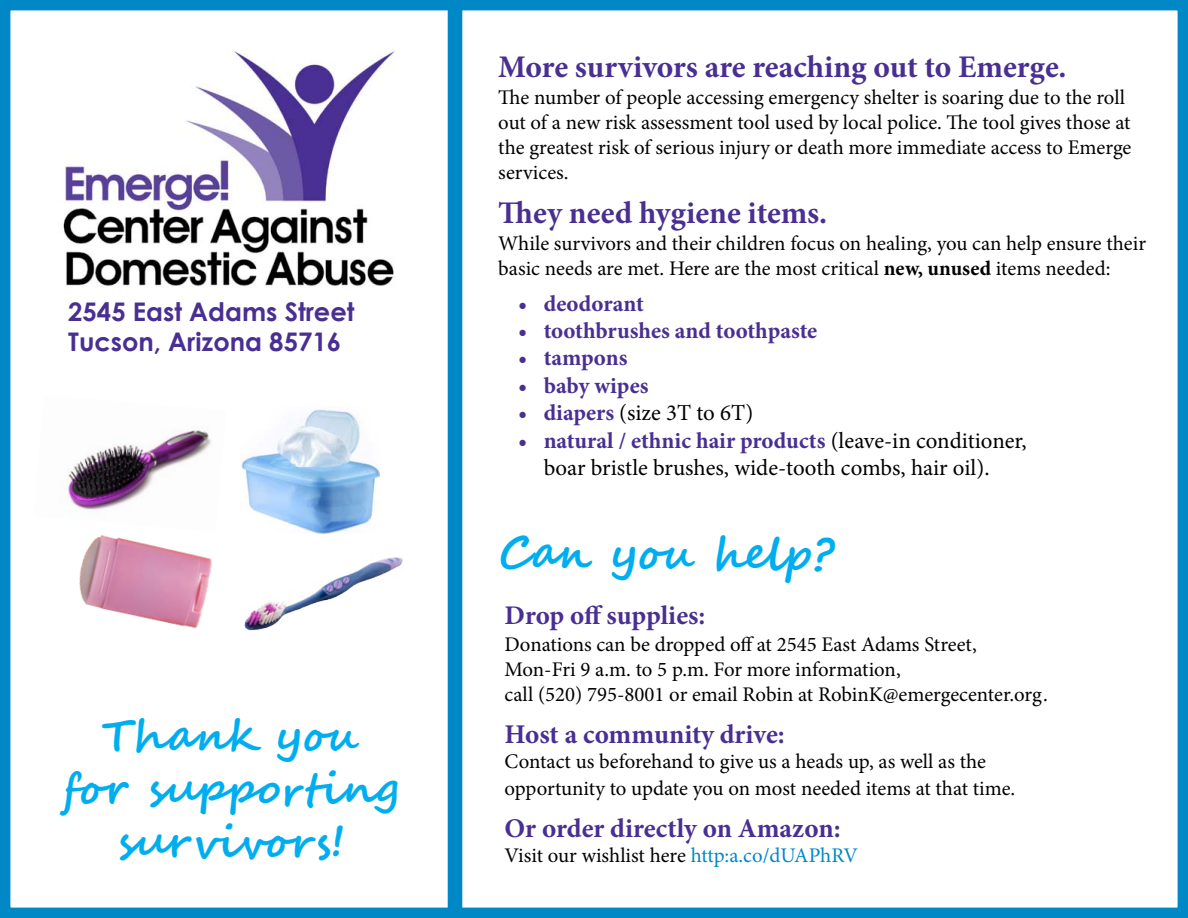
<style>
.page{position:relative;width:1188px;height:918px;background:#fff}
.page>*{position:absolute;margin:0;border:0;box-sizing:border-box;transform-origin:0 0}
.t1{font:700 44.7px "Segoe Script";color:#00aeef}
.t2{font:700 44.1px/52.9px "Segoe Script";color:#00aeef;text-align:center}
.t3{font:700 31.5px "Minion Pro";color:#492f92}
.t4{font:700 27.15px "Minion Pro";color:#492f92}
.t5{font:700 27px "Minion Pro";letter-spacing:-.005em;color:#492f92}
.t6{font:700 25.65px/30.8px "Century Gothic";color:#492f92}
.t7{font:22.95px/27.5px "Minion Pro";color:#000;text-align:center}
.t8{font:700 22.95px "Minion Pro";color:#492f92}
.t9{font:20.85px/25px "Minion Pro";letter-spacing:-.005em;color:#000}
.s1{font-weight:700}
.s2{font-weight:700;color:#492f92}
.s3{color:#0088c6}
</style>
<div class="page">
<img style="left:244px;top:557px;width:159px;height:74px">
<img style="left:65px;top:430px;width:146px;height:80px">
<img style="left:241px;top:409px;width:139px;height:124px">
<img style="left:79px;top:535px;width:133px;height:94px">
<div style="left:0;top:0;width:1188px;height:918px;border:10px solid #0088c6"></div>
<img style="left:63px;top:51px;width:332px;height:236px">
<div style="left:448px;top:0;width:14px;height:918px;background:#0088c6"></div>
<p class="t6" style="left:68px;top:295px;width:288px">2545 East Adams Street<br>Tucson, Arizona 85716</p>
<h2 class="t2" style="left:61px;top:710px;width:340px">Thank you<br>for supporting survivors!</h2>
<h3 class="t3" style="left:498px;top:45px;width:570px">More survivors are reaching out to Emerge.</h3>
<p class="t9" style="left:498px;top:85px;width:635px">The number of people accessing emergency shelter is soaring due to the roll out of a new risk assessment tool used by local police. The tool gives those at the greatest risk of serious injury or death more immediate access to Emerge services.</p>
<h3 class="t3" style="left:498px;top:191px;width:331px">They need hygiene items.</h3>
<p class="t9" style="left:498px;top:231px;width:649px">While survivors and their children focus on healing, you can help ensure their basic needs are met. Here are the most critical <span class="s1">new, unused</span> items needed:</p>
<p class="t8" style="left:518px;top:287px;width:127px">• deodorant</p>
<p class="t8" style="left:518px;top:315px;width:301px">• toothbrushes and toothpaste</p>
<p class="t8" style="left:518px;top:342px;width:111px">• tampons</p>
<p class="t8" style="left:518px;top:369px;width:132px">• baby wipes</p>
<p class="t7" style="left:518px;top:400px;width:237px"><span class="s2">• diapers</span> (size 3T to 6T)</p>
<p class="t7" style="left:518px;top:427px;width:510px"><span class="s2">• natural / ethnic hair products</span> (leave-in conditioner, boar bristle brushes, wide-tooth combs, hair oil).</p>
<h1 class="t1" style="left:499px;top:514px;width:338px;rotate:1deg">Can you help?</h1>
<p class="t5" style="left:505px;top:597px;width:202px">Drop off supplies:</p>
<p class="t9" style="left:505px;top:632px;width:545px">Donations can be dropped off at 2545 East Adams Street,<br>Mon-Fri 9 a.m. to 5 p.m. For more information,<br>call (520) 795-8001 or email Robin at RobinK@emergecenter.org.</p>
<h3 class="t4" style="left:505px;top:715px;width:282px">Host a community drive:</h3>
<p class="t9" style="left:505px;top:748px;width:512px;line-height:27.5px">Contact us beforehand to give us a heads up, as well as the opportunity to update you on most needed items at that time.</p>
<h3 class="t4" style="left:505px;top:809px;width:338px">Or order directly on Amazon:</h3>
<p class="t9" style="left:505px;top:843px;width:355px">Visit our wishlist here <span class="s3">http:a.co/dUAPhRV</span></p>
</div>
